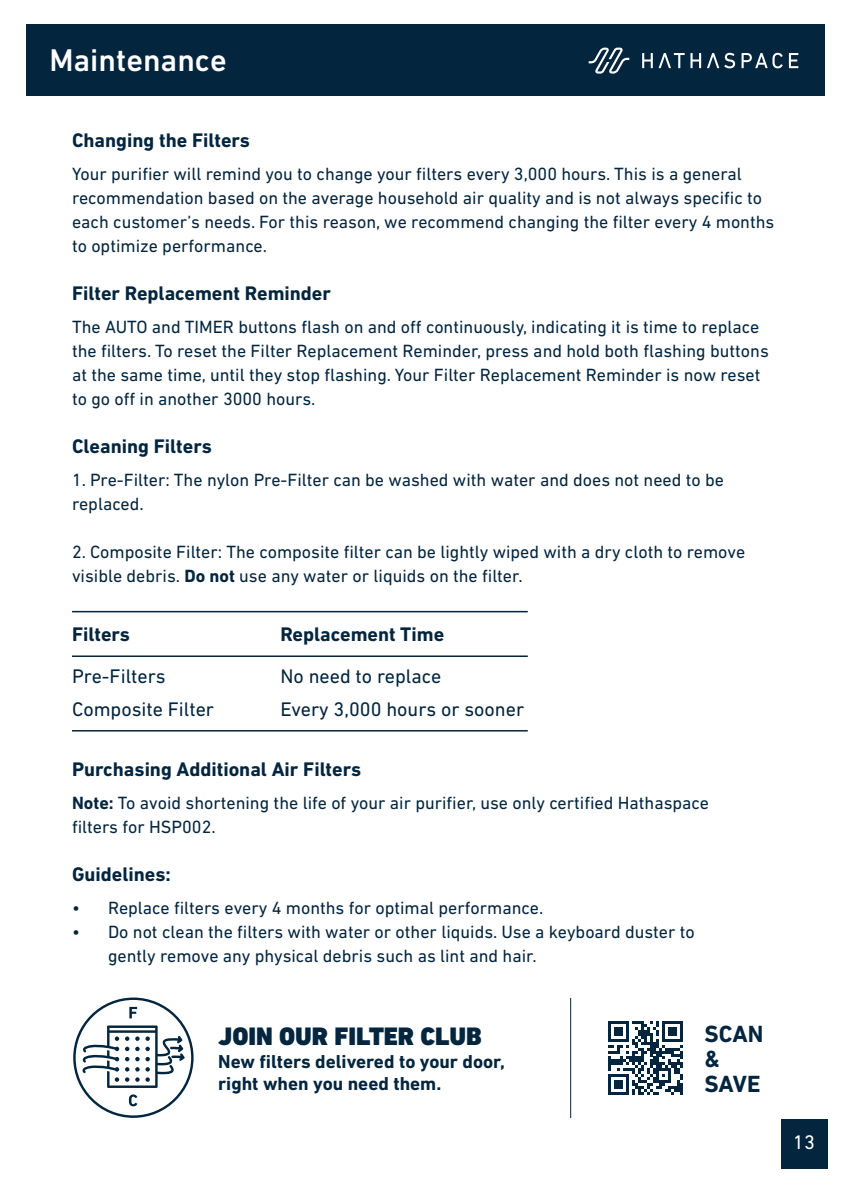
<style>
.page{position:relative;width:851px;height:1191px;background:#fff}
.page>*{position:absolute;margin:0;border:0;box-sizing:border-box;transform-origin:0 0}
.t1{font:500 32px "DIN Next LT Pro";color:#fff}
.t2{font:900 25.8px "DIN Next LT Pro";color:#03253e}
.t3{font:700 23.8px/25px "DIN Next LT Pro";color:#03253e}
.t4{font:700 20px "DIN Next LT Pro";color:#03253e}
.t5{font:20px/33px "DIN Next LT Pro";color:#03253e}
.t6{font:20px "DIN Next LT Pro";color:#fff}
.t7{font:700 19px/22.6px "DIN Next LT Pro";color:#03253e}
.t8{font:18px/24px "DIN Next LT Pro";color:#03253e}
.s1{font-weight:700}
</style>
<div class="page">
<div style="left:26px;top:24px;width:798px;height:72px;background:#03253e"></div>
<svg style="left:588px;top:48px;width:41px;height:26px"></svg>
<svg style="left:642px;top:53px;width:156px;height:15px"></svg>
<hr style="left:72px;top:655px;width:455px;height:2px;background:#03253e">
<hr style="left:72px;top:611px;width:455px;height:1px;background:#03253e">
<hr style="left:72px;top:730px;width:455px;height:1px;background:#03253e">
<svg style="left:73px;top:997px;width:120px;height:120px"></svg>
<hr style="left:570px;top:998px;width:1px;height:120px;background:#03253e">
<svg style="left:608px;top:1021px;width:74px;height:74px"></svg>
<div style="left:780px;top:1119px;width:47px;height:49px;background:#03253e"></div>
<h1 class="t1" style="left:49px;top:41px;width:179px">Maintenance</h1>
<p class="t4" style="left:72px;top:128px;width:179px">Changing the Filters</p>
<p class="t8" style="left:72px;top:161px;width:703px">Your purifier will remind you to change your filters every 3,000 hours. This is a general recommendation based on the average household air quality and is not always specific to each customer’s needs. For this reason, we recommend changing the filter every 4 months to optimize performance.</p>
<p class="t4" style="left:72px;top:281px;width:260px">Filter Replacement Reminder</p>
<p class="t8" style="left:72px;top:314px;width:698px">The AUTO and TIMER buttons flash on and off continuously, indicating it is time to replace the filters. To reset the Filter Replacement Reminder, press and hold both flashing buttons at the same time, until they stop flashing. Your Filter Replacement Reminder is now reset to go off in another 3000 hours.</p>
<p class="t4" style="left:72px;top:434px;width:141px">Cleaning Filters</p>
<p class="t8" style="left:72px;top:467px;width:653px">1. Pre-Filter: The nylon Pre-Filter can be washed with water and does not need to be replaced.</p>
<p class="t8" style="left:72px;top:539px;width:674px">2. Composite Filter: The composite filter can be lightly wiped with a dry cloth to remove visible debris. <span class="s1">Do not</span> use any water or liquids on the filter.</p>
<p class="t4" style="left:72px;top:622px;width:59px">Filters</p>
<p class="t5" style="left:72px;top:659px;width:144px">Pre-Filters<br>Composite Filter</p>
<p class="t4" style="left:280px;top:622px;width:165px">Replacement Time</p>
<p class="t5" style="left:280px;top:659px;width:245px">No need to replace<br>Every 3,000 hours or sooner</p>
<p class="t4" style="left:72px;top:757px;width:290px">Purchasing Additional Air Filters</p>
<p class="t8" style="left:72px;top:790px;width:638px"><span class="s1">Note:</span> To avoid shortening the life of your air purifier, use only certified Hathaspace filters for HSP002.</p>
<p class="t4" style="left:72px;top:862px;width:100px">Guidelines:</p>
<p class="t8" style="left:72px;top:895px;width:472px">• Replace filters every 4 months for optimal performance.</p>
<p class="t8" style="left:108px;top:919px;width:588px;text-indent:-36px">• Do not clean the filters with water or other liquids. Use a keyboard duster to gently remove any physical debris such as lint and hair.</p>
<h2 class="t2" style="left:218px;top:1021px;width:265px">JOIN OUR FILTER CLUB</h2>
<p class="t7" style="left:218px;top:1049px;width:288px">New filters delivered to your door, right when you need them.</p>
<h3 class="t3" style="left:704px;top:1021px;width:60px">SCAN &amp;<br>SAVE</h3>
<p class="t6" style="left:793px;top:1130px;width:23px">13</p>
</div>
